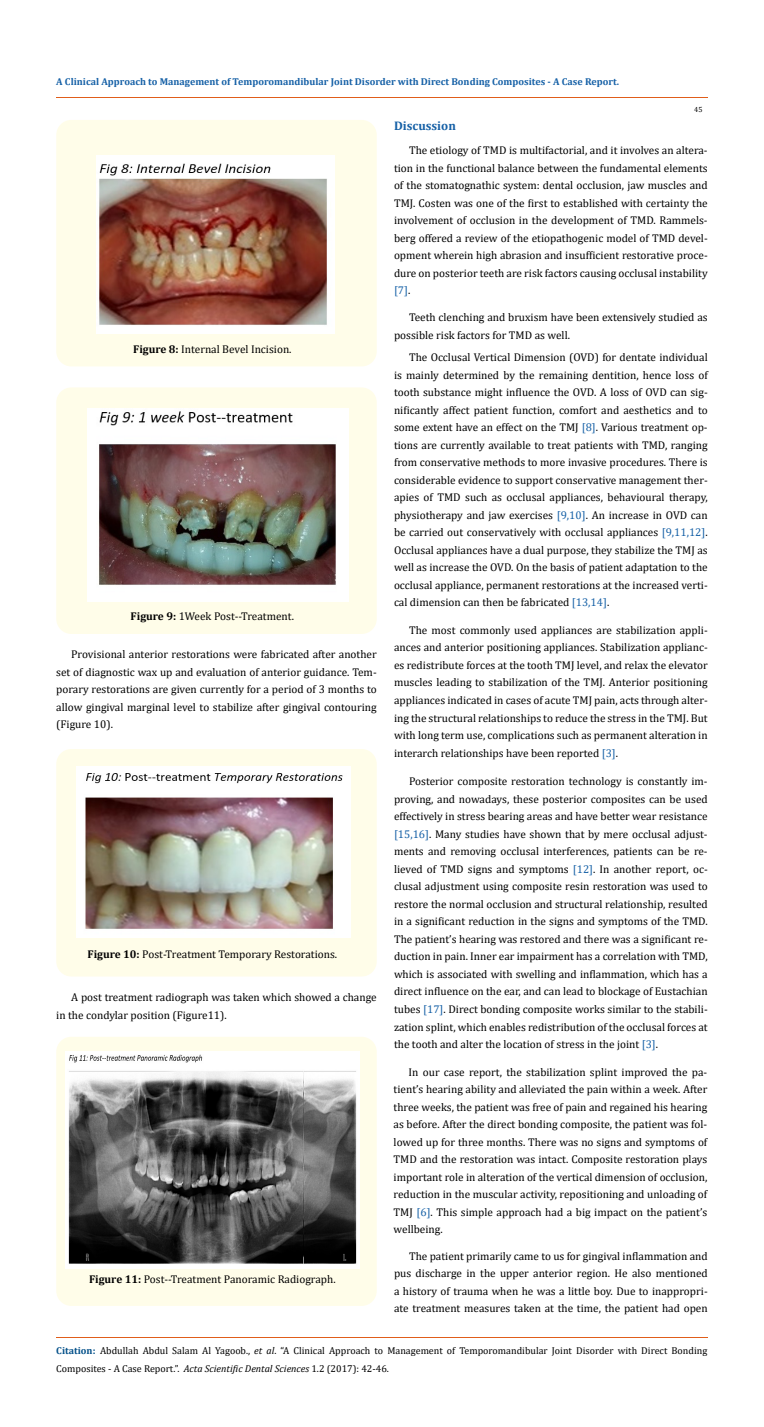
<style>
.page{position:relative;width:764px;height:1427px;background:#fff}
.page>*{position:absolute;margin:0;border:0;box-sizing:border-box;transform-origin:0 0}
.t1{font:700 12.5px "Cambria";color:#1560a6}
.t2{font:11.25px/17.5px "Cambria";color:#000;text-align:justify}
.t3{font:10px/17.5px "Cambria";color:#000}
.t4{font:700 10px "Cambria";color:#1560a6}
.t5{font:7.5px "Cambria";color:#000}
.s1{font-weight:700}
.s2{color:#1560a6}
.s3{font-weight:700;color:#035089}
.s4{font-style:italic}
</style>
<div class="page">
<div style="left:56px;top:120px;width:321px;height:246px;background:#fffde9;border-radius:15px"></div>
<img style="left:96px;top:156px;width:239px;height:178px">
<div style="left:56px;top:387px;width:321px;height:247px;background:#fffde9;border-radius:15px"></div>
<img style="left:87px;top:409px;width:261px;height:192px">
<div style="left:56px;top:749px;width:321px;height:227px;background:#fffde9;border-radius:15px"></div>
<img style="left:76px;top:766px;width:274px;height:171px">
<div style="left:56px;top:1036px;width:321px;height:269px;background:#fffde9;border-radius:15px"></div>
<img style="left:65px;top:1051px;width:294px;height:217px">
<hr style="left:56px;top:97px;width:652px;height:1px;background:#e05d1a">
<hr style="left:56px;top:1337px;width:652px;height:1px;background:#e05d1a">
<p class="t4" style="left:56px;top:75px;width:564px">A Clinical Approach to Management of Temporomandibular Joint Disorder with Direct Bonding Composites - A Case Report.</p>
<p class="t5" style="left:694px;top:105px;width:10px">45</p>
<p class="t2" style="left:133px;top:340px;width:160px"><span class="s1">Figure 8:</span> Internal Bevel Incision.</p>
<p class="t2" style="left:131px;top:607px;width:165px"><span class="s1">Figure 9:</span> 1Week Post--Treatment.</p>
<p class="t2" style="left:56px;top:645px;width:322px;text-indent:15px">Provisional anterior restorations were fabricated after another set of diagnostic wax up and evaluation of anterior guidance. Tem&shy;porary restorations are given currently for a period of 3 months to allow gingival marginal level to stabilize after gingival contouring (Figure 10).</p>
<p class="t2" style="left:87px;top:945px;width:251px"><span class="s1">Figure 10:</span> Post-Treatment Temporary Restorations.</p>
<p class="t2" style="left:56px;top:988px;width:322px;text-indent:15px">A post treatment radiograph was taken which showed a change in the condylar position (Figure11).</p>
<p class="t2" style="left:89px;top:1270px;width:248px"><span class="s1">Figure 11:</span> Post--Treatment Panoramic Radiograph.</p>
<p class="t1" style="left:394px;top:117px;width:63px">Discussion</p>
<p class="t2" style="left:394px;top:142px;width:315px;text-indent:15px">The etiology of TMD is multifactorial, and it involves an altera&shy;tion in the functional balance between the fundamental elements of the stomatognathic system: dental occlusion, jaw muscles and TMJ. Costen was one of the first to established with certainty the involvement of occlusion in the development of TMD. Rammels&shy;berg offered a review of the etiopathogenic model of TMD devel&shy;opment wherein high abrasion and insufficient restorative proce&shy;dure on posterior teeth are risk factors causing occlusal instability <span class="s2">[7]</span>.</p>
<p class="t2" style="left:394px;top:308px;width:315px;text-indent:15px">Teeth clenching and bruxism have been extensively studied as possible risk factors for TMD as well.</p>
<p class="t2" style="left:394px;top:348px;width:315px;text-indent:15px">The Occlusal Vertical Dimension (OVD) for dentate individual is mainly determined by the remaining dentition, hence loss of tooth substance might influence the OVD. A loss of OVD can sig&shy;nificantly affect patient function, comfort and aesthetics and to some extent have an effect on the TMJ <span class="s2">[8]</span>. Various treatment op&shy;tions are currently available to treat patients with TMD, ranging from conservative methods to more invasive procedures. There is considerable evidence to support conservative management ther&shy;apies of TMD such as occlusal appliances, behavioural therapy, physiotherapy and jaw exercises <span class="s2">[9,10]</span>. An increase in OVD can be carried out conservatively with occlusal appliances <span class="s2">[9,11,12]</span>.<br>Occlusal appliances have a dual purpose, they stabilize the TMJ as well as increase the OVD. On the basis of patient adaptation to the occlusal appliance, permanent restorations at the increased verti&shy;cal dimension can then be fabricated <span class="s2">[13,14]</span>.</p>
<p class="t2" style="left:394px;top:621px;width:315px;text-indent:15px">The most commonly used appliances are stabilization appli&shy;ances and anterior positioning appliances. Stabilization applianc&shy;es redistribute forces at the tooth TMJ level, and relax the elevator muscles leading to stabilization of the TMJ. Anterior positioning appliances indicated in cases of acute TMJ pain, acts through alter&shy;ing the structural relationships to reduce the stress in the TMJ. But with long term use, complications such as permanent alteration in interarch relationships have been reported <span class="s2">[3]</span>.</p>
<p class="t2" style="left:394px;top:772px;width:315px;text-indent:15px">Posterior composite restoration technology is constantly im&shy;proving, and nowadays, these posterior composites can be used effectively in stress bearing areas and have better wear resistance <span class="s2">[15,16]</span>. Many studies have shown that by mere occlusal adjust&shy;ments and removing occlusal interferences, patients can be re&shy;lieved of TMD signs and symptoms <span class="s2">[12]</span>. In another report, oc&shy;clusal adjustment using composite resin restoration was used to restore the normal occlusion and structural relationship, resulted in a significant reduction in the signs and symptoms of the TMD.<br>The patient’s hearing was restored and there was a significant re&shy;duction in pain. Inner ear impairment has a correlation with TMD, which is associated with swelling and inflammation, which has a direct influence on the ear, and can lead to blockage of Eustachian tubes <span class="s2">[17]</span>. Direct bonding composite works similar to the stabili&shy;zation splint, which enables redistribution of the occlusal forces at the tooth and alter the location of stress in the joint <span class="s2">[3]</span>.</p>
<p class="t2" style="left:394px;top:1063px;width:315px;text-indent:15px">In our case report, the stabilization splint improved the pa&shy;tient’s hearing ability and alleviated the pain within a week. After three weeks, the patient was free of pain and regained his hearing as before. After the direct bonding composite, the patient was fol&shy;lowed up for three months. There was no signs and symptoms of TMD and the restoration was intact. Composite restoration plays important role in alteration of the vertical dimension of occlusion, reduction in the muscular activity, repositioning and unloading of TMJ <span class="s2">[6]</span>. This simple approach had a big impact on the patient’s wellbeing.</p>
<p class="t2" style="left:394px;top:1246px;width:315px;text-indent:15px">The patient primarily came to us for gingival inflammation and pus discharge in the upper anterior region. He also mentioned a history of trauma when he was a little boy. Due to inappropri&shy;ate treatment measures taken at the time, the patient had open</p>
<p class="t3" style="left:56px;top:1342px;width:652px"><span class="s3">Citation:</span> Abdullah Abdul Salam Al Yagoob., <span class="s4">et al</span>. “A Clinical Approach to Management of Temporomandibular Joint Disorder with Direct Bonding<br>Composites - A Case Report.”. <span class="s4">Acta Scientific Dental Sciences</span> 1.2 (2017): 42-46.</p>
</div>
